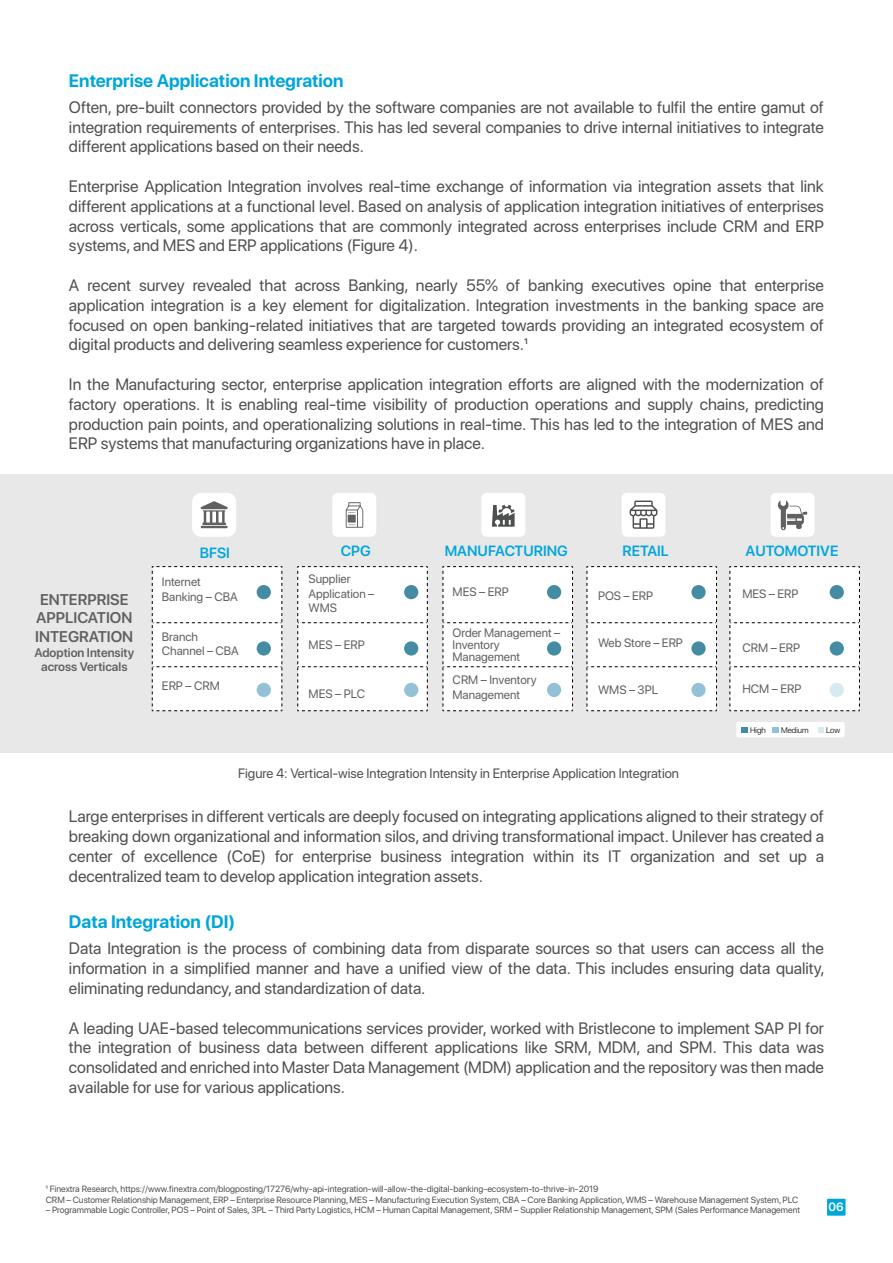
<style>
.page{position:relative;width:893px;height:1263px;background:#fff}
.page>*{position:absolute;margin:0;border:0;box-sizing:border-box;transform-origin:0 0}
.t1{font:700 18px "SF Pro Display";color:#00a6da}
.t2{font:16.5px/19.8px "SF Pro Display";color:#4e4f4f;text-align:justify}
.t3{font:600 15.45px/18.6px "SF Pro Display";color:#606060;text-align:center}
.t4{font:600 14.7px "SF Pro Display";color:#00a6da}
.t5{font:13.5px "SF Pro Display";color:#4e4f4f}
.t6{font:600 12.45px/14.9px "SF Pro Display";color:#606060;text-align:center}
.t7{font:12.15px/14.5px "SF Pro Display";color:#606060}
.t8{font:600 12px "SF Pro Display";color:#fff}
.t9{font:9px/10.8px "SF Pro Display";color:#4e4f4f}
.t10{font:300 8.25px "SF Pro Display";color:#000}
</style>
<div class="page">
<div style="left:827px;top:1199px;width:18px;height:17px;background:#00a6da"></div>
<div style="left:0;top:474px;width:893px;height:278px;background:#e8e8e8"></div>
<div style="left:736px;top:722px;width:109px;height:15px;background:#fff;border-radius:2px"></div>
<svg style="left:742px;top:727px;width:6px;height:6px"></svg>
<svg style="left:773px;top:727px;width:6px;height:6px"></svg>
<svg style="left:818px;top:727px;width:6px;height:6px"></svg>
<div style="left:332px;top:493px;width:44px;height:44px;background:#fff;border-radius:5px"></div>
<div style="left:481px;top:493px;width:44px;height:44px;background:#fff;border-radius:5px"></div>
<div style="left:622px;top:493px;width:43px;height:44px;background:#fff;border-radius:5px"></div>
<div style="left:771px;top:493px;width:43px;height:44px;background:#fff;border-radius:5px"></div>
<svg style="left:152px;top:566px;width:131px;height:145px;background:#f5f7f7"></svg>
<div style="left:192px;top:493px;width:44px;height:44px;background:#fff;border-radius:9px"></div>
<svg style="left:297px;top:566px;width:131px;height:145px;background:#f5f7f7"></svg>
<svg style="left:443px;top:566px;width:130px;height:145px;background:#f6f8f8"></svg>
<svg style="left:587px;top:566px;width:130px;height:145px;background:#f6f8f8"></svg>
<svg style="left:730px;top:566px;width:130px;height:145px;background:#f7f8f8"></svg>
<svg style="left:200px;top:501px;width:28px;height:27px"></svg>
<svg style="left:346px;top:502px;width:17px;height:26px"></svg>
<svg style="left:492px;top:505px;width:23px;height:22px"></svg>
<svg style="left:629px;top:500px;width:28px;height:29px"></svg>
<svg style="left:778px;top:500px;width:29px;height:30px"></svg>
<p class="t1" style="left:69px;top:71px;width:276px">Enterprise Application Integration</p>
<p class="t2" style="left:69px;top:97px;width:756px">Often, pre-built connectors provided by the software companies are not available to fulfil the entire gamut of integration requirements of enterprises. This has led several companies to drive internal initiatives to integrate different applications based on their needs.</p>
<p class="t2" style="left:69px;top:176px;width:756px">Enterprise Application Integration involves real-time exchange of information via integration assets that link different applications at a functional level. Based on analysis of application integration initiatives of enterprises across verticals, some applications that are commonly integrated across enterprises include CRM and ERP systems, and MES and ERP applications (Figure 4).</p>
<p class="t2" style="left:69px;top:275px;width:756px">A recent survey revealed that across Banking, nearly 55% of banking executives opine that enterprise application integration is a key element for digitalization. Integration investments in the banking space are focused on open banking-related initiatives that are targeted towards providing an integrated ecosystem of digital products and delivering seamless experience for customers.1</p>
<p class="t2" style="left:69px;top:374px;width:756px">In the Manufacturing sector, enterprise application integration efforts are aligned with the modernization of factory operations. It is enabling real-time visibility of production operations and supply chains, predicting production pain points, and operationalizing solutions in real-time. This has led to the integration of MES and ERP systems that manufacturing organizations have in place.</p>
<p class="t3" style="left:35px;top:590px;width:99px">ENTERPRISE<br>APPLICATION<br>INTEGRATION</p>
<p class="t6" style="left:34px;top:645px;width:101px">Adoption Intensity across Verticals</p>
<p class="t4" style="left:200px;top:544px;width:31px">BFSI</p>
<p class="t7" style="left:162px;top:575px;width:77px">Internet<br>Banking – CBA</p>
<p class="t7" style="left:162px;top:629px;width:79px">Branch<br>Channel – CBA</p>
<p class="t7" style="left:162px;top:678px;width:59px">ERP – CRM</p>
<p class="t4" style="left:341px;top:543px;width:31px">CPG</p>
<p class="t4" style="left:445px;top:543px;width:124px">MANUFACTURING</p>
<p class="t4" style="left:623px;top:543px;width:48px">RETAIL</p>
<p class="t4" style="left:746px;top:543px;width:94px">AUTOMOTIVE</p>
<p class="t7" style="left:309px;top:572px;width:67px">Supplier<br>Application –<br>WMS</p>
<p class="t7" style="left:309px;top:638px;width:58px">MES – ERP</p>
<p class="t7" style="left:309px;top:686px;width:58px">MES – PLC</p>
<p class="t7" style="left:453px;top:585px;width:58px">MES – ERP</p>
<p class="t7" style="left:453px;top:627px;width:109px;line-height:11.9px">Order Management –<br>Inventory<br>Management</p>
<p class="t7" style="left:453px;top:673px;width:85px">CRM – Inventory<br>Management</p>
<p class="t7" style="left:742px;top:587px;width:58px">MES – ERP</p>
<p class="t7" style="left:598px;top:588px;width:57px">POS – ERP</p>
<p class="t7" style="left:598px;top:635px;width:87px">Web Store – ERP</p>
<p class="t7" style="left:598px;top:683px;width:62px">WMS – 3PL</p>
<p class="t7" style="left:742px;top:640px;width:59px">CRM – ERP</p>
<p class="t7" style="left:742px;top:681px;width:61px">HCM – ERP</p>
<p class="t10" style="left:750px;top:725px;width:17px">High</p>
<p class="t10" style="left:781px;top:725px;width:29px">Medium</p>
<p class="t10" style="left:826px;top:725px;width:16px">Low</p>
<p class="t5" style="left:238px;top:765px;width:442px">Figure 4: Vertical-wise Integration Intensity in Enterprise Application Integration</p>
<p class="t2" style="left:69px;top:806px;width:756px">Large enterprises in different verticals are deeply focused on integrating applications aligned to their strategy of breaking down organizational and information silos, and driving transformational impact. Unilever has created a center of excellence (CoE) for enterprise business integration within its IT organization and set up a decentralized team to develop application integration assets.</p>
<p class="t1" style="left:69px;top:911px;width:168px">Data Integration (DI)</p>
<p class="t2" style="left:69px;top:939px;width:757px">Data Integration is the process of combining data from disparate sources so that users can access all the information in a simplified manner and have a unified view of the data. This includes ensuring data quality, eliminating redundancy, and standardization of data.</p>
<p class="t2" style="left:69px;top:1018px;width:756px">A leading UAE-based telecommunications services provider, worked with Bristlecone to implement SAP PI for the integration of business data between different applications like SRM, MDM, and SPM. This data was consolidated and enriched into Master Data Management (MDM) application and the repository was then made available for use for various applications.</p>
<p class="t9" style="left:46px;top:1183px;width:754px">1 Finextra Research, https://www.finextra.com/blogposting/17276/why-api-integration-will-allow-the-digital-banking-ecosystem-to-thrive-in-2019<br>CRM – Customer Relationship Management, ERP – Enterprise Resource Planning, MES – Manufacturing Execution System, CBA – Core Banking Application, WMS – Warehouse Management System, PLC</p>
<p class="t9" style="left:46px;top:1205px;width:756px">– Programmable Logic Controller, POS – Point of Sales, 3PL – Third Party Logistics, HCM – Human Capital Management, SRM – Supplier Relationship Management, SPM (Sales Performance Management</p>
<p class="t8" style="left:829px;top:1200px;width:17px">06</p>
</div>
